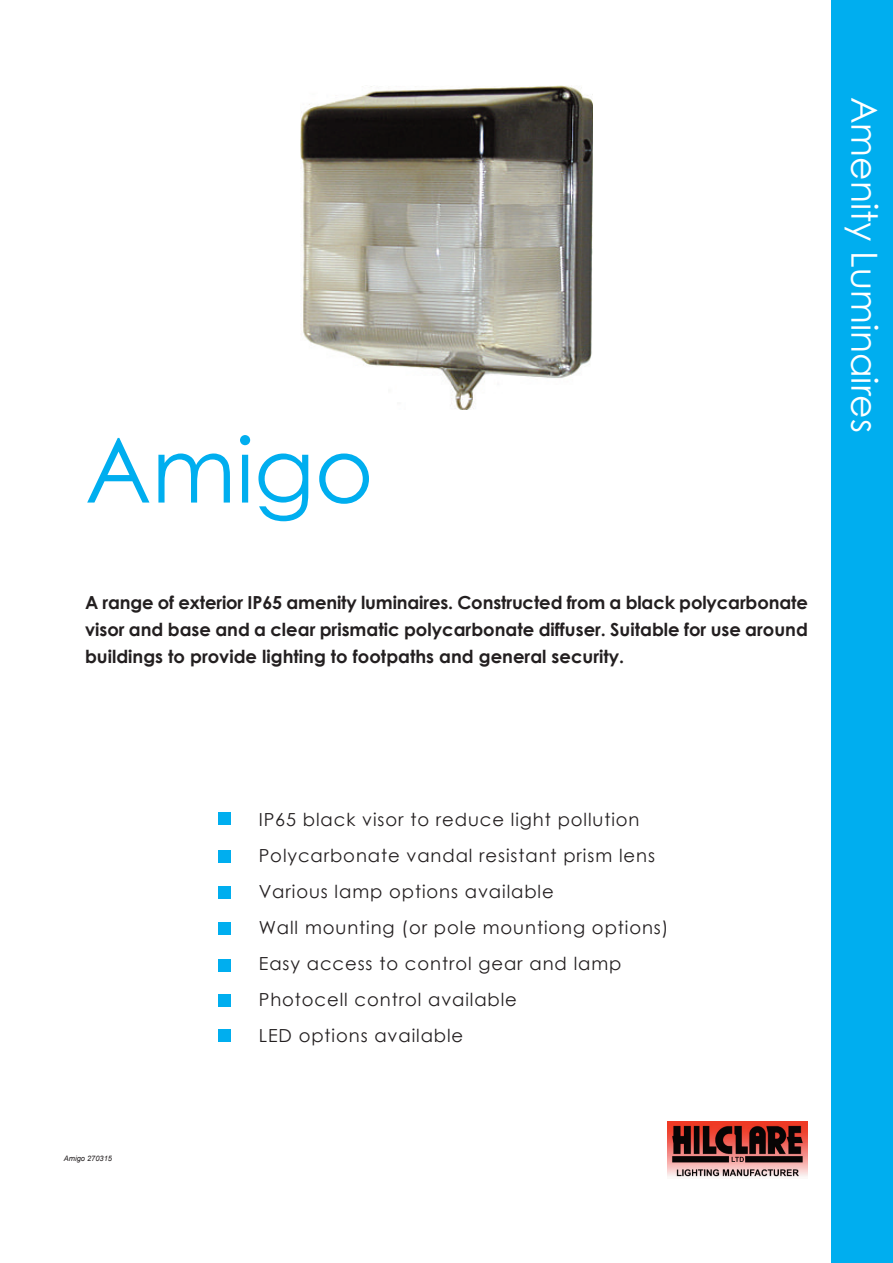
<style>
.page{position:relative;width:893px;height:1263px;background:#fff}
.page>*{position:absolute;margin:0;border:0;box-sizing:border-box;transform-origin:0 0}
.t1{font:90px "Century Gothic";color:#00aeef}
.t2{font:36px "Century Gothic";color:#fff}
.t3{font:18px/36px "Century Gothic";letter-spacing:.05em;color:#231f20}
.t4{font:700 18px/27px "Century Gothic";color:#231f20;text-align:justify}
.t5{font:italic 7.5px "Arial";color:#231f20}
</style>
<div class="page">
<div style="left:218px;top:812px;width:12px;height:12px;background:#00aeef"></div>
<div style="left:218px;top:850px;width:12px;height:12px;background:#00aeef"></div>
<div style="left:218px;top:886px;width:12px;height:12px;background:#00aeef"></div>
<div style="left:218px;top:922px;width:12px;height:12px;background:#00aeef"></div>
<div style="left:218px;top:959px;width:12px;height:13px;background:#00aeef"></div>
<img style="left:300px;top:85px;width:293px;height:324px">
<div style="left:831px;top:0;width:62px;height:1263px;background:#00aeef"></div>
<div style="left:218px;top:994px;width:12px;height:13px;background:#00aeef"></div>
<img style="left:668px;top:1121px;width:139px;height:56px">
<div style="left:218px;top:1029px;width:12px;height:13px;background:#00aeef"></div>
<h1 class="t1" style="left:85px;top:412px;width:290px">Amigo</h1>
<p class="t4" style="left:85px;top:588px;width:724px">A range of exterior IP65 amenity luminaires. Constructed from a black polycarbonate visor and base and a clear prismatic polycarbonate diffuser. Suitable for use around buildings to provide lighting to footpaths and general security.</p>
<h2 class="t2" style="left:887px;top:97px;width:337px;rotate:90deg">Amenity Luminaires</h2>
<p class="t5" style="left:64px;top:1154px;width:50px">Amigo 270315</p>
<p class="t3" style="left:259px;top:800px;width:411px">IP65 black visor to reduce light pollution Polycarbonate vandal resistant prism lens Various lamp options available<br>Wall mounting (or pole mountiong options)<br>Easy access to control gear and lamp Photocell control available<br>LED options available</p>
</div>
